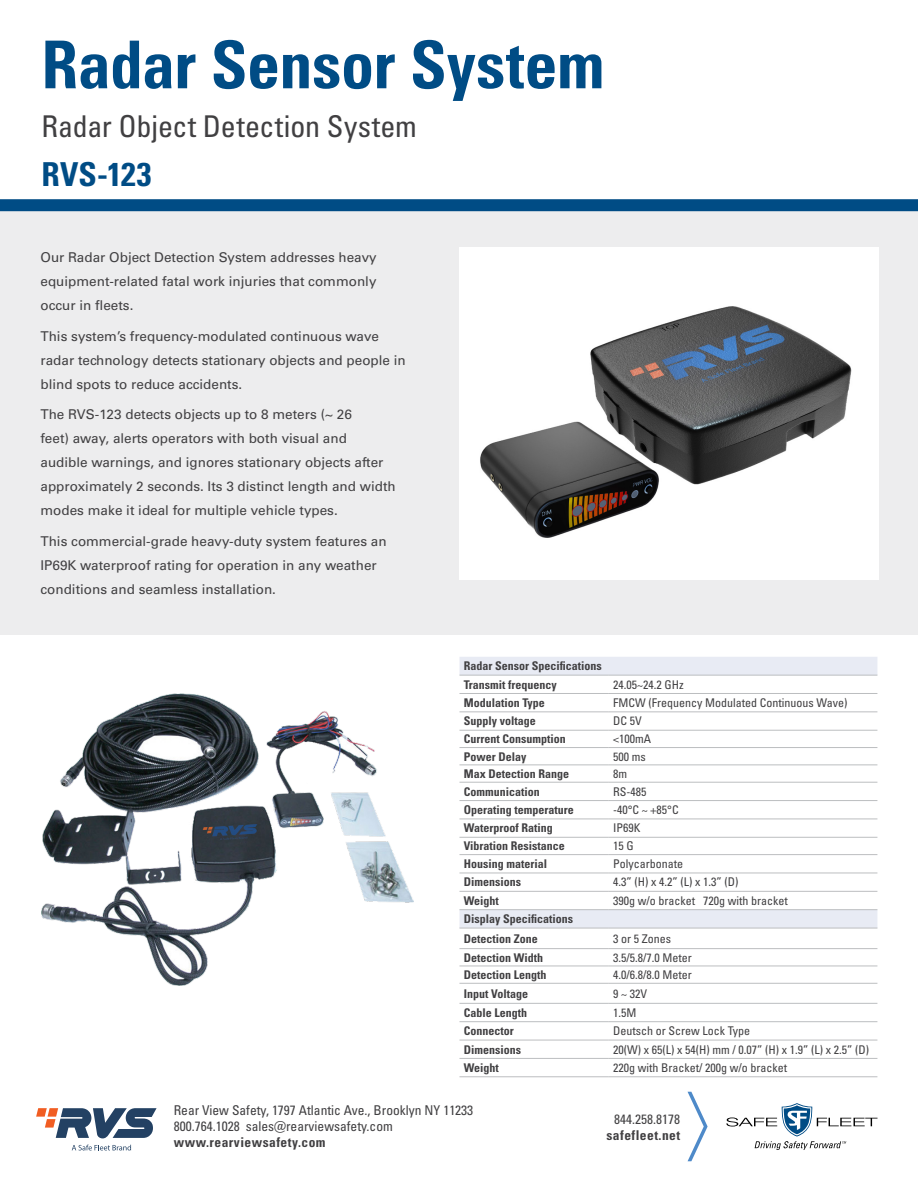
<style>
.page{position:relative;width:918px;height:1188px;background:#fff}
.page>*{position:absolute;margin:0;border:0;box-sizing:border-box;transform-origin:0 0}
.t1{font:700 condensed 66px "Univers LT Pro";letter-spacing:-.005em;color:#004c85}
.t2{font:700 condensed 33px "Univers LT Pro";letter-spacing:.005em;color:#004c85}
.t3{font:condensed 30px "Univers LT Pro";letter-spacing:-.005em;color:#414042}
.t4{font:13.5px/24px "Univers LT Pro 55 Roman";color:#414042}
.t5{font:condensed 13.5px/16.2px "Univers LT Pro";color:#414042}
.t6{font:700 condensed 13.5px "Univers LT Pro";letter-spacing:.035em;color:#414042}
.t7{font:700 condensed 12px/18.3px "Univers LT Pro";color:#414042}
.t8{font:condensed 12px "Univers LT Pro";color:#414042}
</style>
<div class="page">
<svg style="left:726px;top:1103px;width:152px;height:47px"></svg>
<svg style="left:688px;top:1092px;width:20px;height:69px"></svg>
<svg style="left:72px;top:1145px;width:59px;height:5px"></svg>
<svg style="left:36px;top:1108px;width:121px;height:30px"></svg>
<div style="left:0;top:205px;width:918px;height:430px;background:#ededee"></div>
<div style="left:0;top:199px;width:918px;height:12px;background:#004c85"></div>
<div style="left:459px;top:247px;width:420px;height:333px;background:#fff"></div>
<img style="left:480px;top:306px;width:372px;height:232px">
<svg style="left:459px;top:657px;width:418px;height:271px"></svg>
<hr style="left:459px;top:693px;width:150px;height:1px;background:#bcbec0">
<hr style="left:609px;top:693px;width:268px;height:1px;background:#bcbec0">
<hr style="left:459px;top:800px;width:150px;height:1px;background:#bcbec0">
<hr style="left:609px;top:800px;width:268px;height:1px;background:#bcbec0">
<hr style="left:459px;top:873px;width:150px;height:1px;background:#bcbec0">
<hr style="left:609px;top:873px;width:268px;height:1px;background:#bcbec0">
<hr style="left:609px;top:909px;width:268px;height:1px;background:#bcbec0">
<hr style="left:459px;top:1058px;width:150px;height:1px;background:#bcbec0">
<hr style="left:609px;top:1058px;width:268px;height:1px;background:#bcbec0">
<hr style="left:459px;top:782px;width:150px;height:1px;background:#bcbec0">
<hr style="left:609px;top:782px;width:268px;height:1px;background:#bcbec0">
<hr style="left:459px;top:854px;width:150px;height:1px;background:#bcbec0">
<hr style="left:609px;top:854px;width:268px;height:1px;background:#bcbec0">
<hr style="left:459px;top:1040px;width:150px;height:1px;background:#bcbec0">
<hr style="left:609px;top:1040px;width:268px;height:1px;background:#bcbec0">
<hr style="left:609px;top:1076px;width:268px;height:1px;background:#bcbec0">
<hr style="left:459px;top:675px;width:150px;height:1px;background:#bcbec0">
<hr style="left:609px;top:675px;width:268px;height:1px;background:#bcbec0">
<hr style="left:459px;top:711px;width:150px;height:1px;background:#bcbec0">
<hr style="left:609px;top:711px;width:268px;height:1px;background:#bcbec0">
<hr style="left:459px;top:747px;width:150px;height:1px;background:#bcbec0">
<hr style="left:609px;top:747px;width:268px;height:1px;background:#bcbec0">
<hr style="left:459px;top:819px;width:150px;height:1px;background:#bcbec0">
<hr style="left:609px;top:819px;width:268px;height:1px;background:#bcbec0">
<hr style="left:459px;top:891px;width:150px;height:1px;background:#bcbec0">
<hr style="left:609px;top:891px;width:268px;height:1px;background:#bcbec0">
<hr style="left:459px;top:928px;width:150px;height:1px;background:#bcbec0">
<hr style="left:609px;top:928px;width:268px;height:1px;background:#bcbec0">
<hr style="left:459px;top:966px;width:150px;height:1px;background:#bcbec0">
<hr style="left:609px;top:966px;width:268px;height:1px;background:#bcbec0">
<hr style="left:459px;top:1003px;width:150px;height:1px;background:#bcbec0">
<hr style="left:609px;top:1003px;width:268px;height:1px;background:#bcbec0">
<hr style="left:459px;top:1076px;width:150px;height:1px;background:#bcbec0">
<hr style="left:459px;top:730px;width:150px;height:1px;background:#bcbec0">
<hr style="left:609px;top:730px;width:268px;height:1px;background:#bcbec0">
<hr style="left:459px;top:765px;width:150px;height:1px;background:#bcbec0">
<hr style="left:609px;top:765px;width:268px;height:1px;background:#bcbec0">
<hr style="left:459px;top:837px;width:150px;height:1px;background:#bcbec0">
<hr style="left:609px;top:837px;width:268px;height:1px;background:#bcbec0">
<hr style="left:459px;top:909px;width:150px;height:1px;background:#bcbec0">
<hr style="left:459px;top:948px;width:150px;height:1px;background:#bcbec0">
<hr style="left:609px;top:948px;width:268px;height:1px;background:#bcbec0">
<hr style="left:459px;top:983px;width:150px;height:1px;background:#bcbec0">
<hr style="left:609px;top:983px;width:268px;height:1px;background:#bcbec0">
<hr style="left:459px;top:1021px;width:150px;height:1px;background:#bcbec0">
<hr style="left:609px;top:1021px;width:268px;height:1px;background:#bcbec0">
<img style="left:41px;top:693px;width:373px;height:293px">
<h1 class="t1" style="left:41px;top:24px;width:565px">Radar Sensor System</h1>
<h3 class="t3" style="left:41px;top:107px;width:377px">Radar Object Detection System</h3>
<h2 class="t2" style="left:41px;top:154px;width:112px">RVS-123</h2>
<p class="t4" style="left:40px;top:245px;width:338px;text-align:justify">Our Radar Object Detection System addresses heavy equipment-related fatal work injuries that commonly occur in fleets.</p>
<p class="t4" style="left:40px;top:323px;width:367px">This system’s frequency-modulated continuous wave radar technology detects stationary objects and people in blind spots to reduce accidents.</p>
<p class="t4" style="left:40px;top:402px;width:357px">The RVS-123 detects objects up to 8 meters (~ 26<br>feet) away, alerts operators with both visual and audible warnings, and ignores stationary objects after approximately 2 seconds. Its 3 distinct length and width modes make it ideal for multiple vehicle types.</p>
<p class="t4" style="left:40px;top:529px;width:348px">This commercial-grade heavy-duty system features an<br>IP69K waterproof rating for operation in any weather conditions and seamless installation.</p>
<p class="t7" style="left:464px;top:657px;width:139px">Radar Sensor Specifications<br>Transmit frequency</p>
<p class="t8" style="left:613px;top:677px;width:72px">24.05~24.2 GHz</p>
<p class="t7" style="left:464px;top:693px;width:82px">Modulation Type</p>
<p class="t8" style="left:613px;top:695px;width:236px">FMCW (Frequency Modulated Continuous Wave)</p>
<p class="t7" style="left:464px;top:712px;width:73px">Supply voltage</p>
<p class="t8" style="left:613px;top:714px;width:30px">DC 5V</p>
<p class="t7" style="left:464px;top:730px;width:103px">Current Consumption</p>
<p class="t8" style="left:613px;top:731px;width:39px">&lt;100mA</p>
<p class="t7" style="left:464px;top:747px;width:64px">Power Delay</p>
<p class="t8" style="left:613px;top:749px;width:34px">500 ms</p>
<p class="t7" style="left:464px;top:764px;width:107px">Max Detection Range</p>
<p class="t8" style="left:613px;top:766px;width:15px">8m</p>
<p class="t7" style="left:464px;top:782px;width:78px">Communication</p>
<p class="t8" style="left:613px;top:784px;width:35px">RS-485</p>
<p class="t7" style="left:464px;top:800px;width:111px">Operating temperature</p>
<p class="t8" style="left:613px;top:802px;width:67px">-40°C ~ +85°C</p>
<p class="t7" style="left:464px;top:819px;width:91px">Waterproof Rating</p>
<p class="t8" style="left:613px;top:821px;width:29px">IP69K</p>
<p class="t7" style="left:464px;top:837px;width:103px">Vibration Resistance</p>
<p class="t8" style="left:613px;top:838px;width:22px">15 G</p>
<p class="t7" style="left:464px;top:855px;width:85px">Housing material</p>
<p class="t8" style="left:613px;top:856px;width:71px">Polycarbonate</p>
<p class="t7" style="left:464px;top:873px;width:59px">Dimensions</p>
<p class="t8" style="left:613px;top:875px;width:127px">4.3” (H) x 4.2” (L) x 1.3” (D)</p>
<p class="t7" style="left:464px;top:891px;width:37px">Weight</p>
<p class="t8" style="left:613px;top:893px;width:176px">390g w/o bracket 720g with bracket</p>
<p class="t7" style="left:464px;top:909px;width:111px;line-height:19.5px">Display Specifications<br>Detection Zone</p>
<p class="t8" style="left:613px;top:931px;width:59px">3 or 5 Zones</p>
<p class="t7" style="left:464px;top:948px;width:81px">Detection Width</p>
<p class="t8" style="left:613px;top:950px;width:80px">3.5/5.8/7.0 Meter</p>
<p class="t7" style="left:464px;top:965px;width:84px">Detection Length</p>
<p class="t8" style="left:613px;top:967px;width:80px">4.0/6.8/8.0 Meter</p>
<p class="t7" style="left:464px;top:984px;width:66px">Input Voltage</p>
<p class="t8" style="left:613px;top:986px;width:35px">9 ~ 32V</p>
<p class="t7" style="left:464px;top:1003px;width:65px">Cable Length</p>
<p class="t8" style="left:613px;top:1005px;width:25px">1.5M</p>
<p class="t7" style="left:464px;top:1022px;width:52px">Connector</p>
<p class="t8" style="left:613px;top:1023px;width:139px">Deutsch or Screw Lock Type</p>
<p class="t7" style="left:464px;top:1040px;width:59px">Dimensions</p>
<p class="t8" style="left:613px;top:1042px;width:257px">20(W) x 65(L) x 54(H) mm / 0.07” (H) x 1.9” (L) x 2.5” (D)</p>
<p class="t7" style="left:464px;top:1058px;width:37px">Weight</p>
<p class="t8" style="left:613px;top:1060px;width:175px">220g with Bracket/ 200g w/o bracket</p>
<p class="t5" style="left:174px;top:1102px;width:301px">Rear View Safety, 1797 Atlantic Ave., Brooklyn NY 11233<br>800.764.1028 sales@rearviewsafety.com</p>
<p class="t6" style="left:174px;top:1134px;width:153px">www.rearviewsafety.com</p>
<p class="t5" style="left:614px;top:1110px;width:67px">844.258.8178</p>
<p class="t6" style="left:606px;top:1127px;width:75px">safefleet.net</p>
</div>
